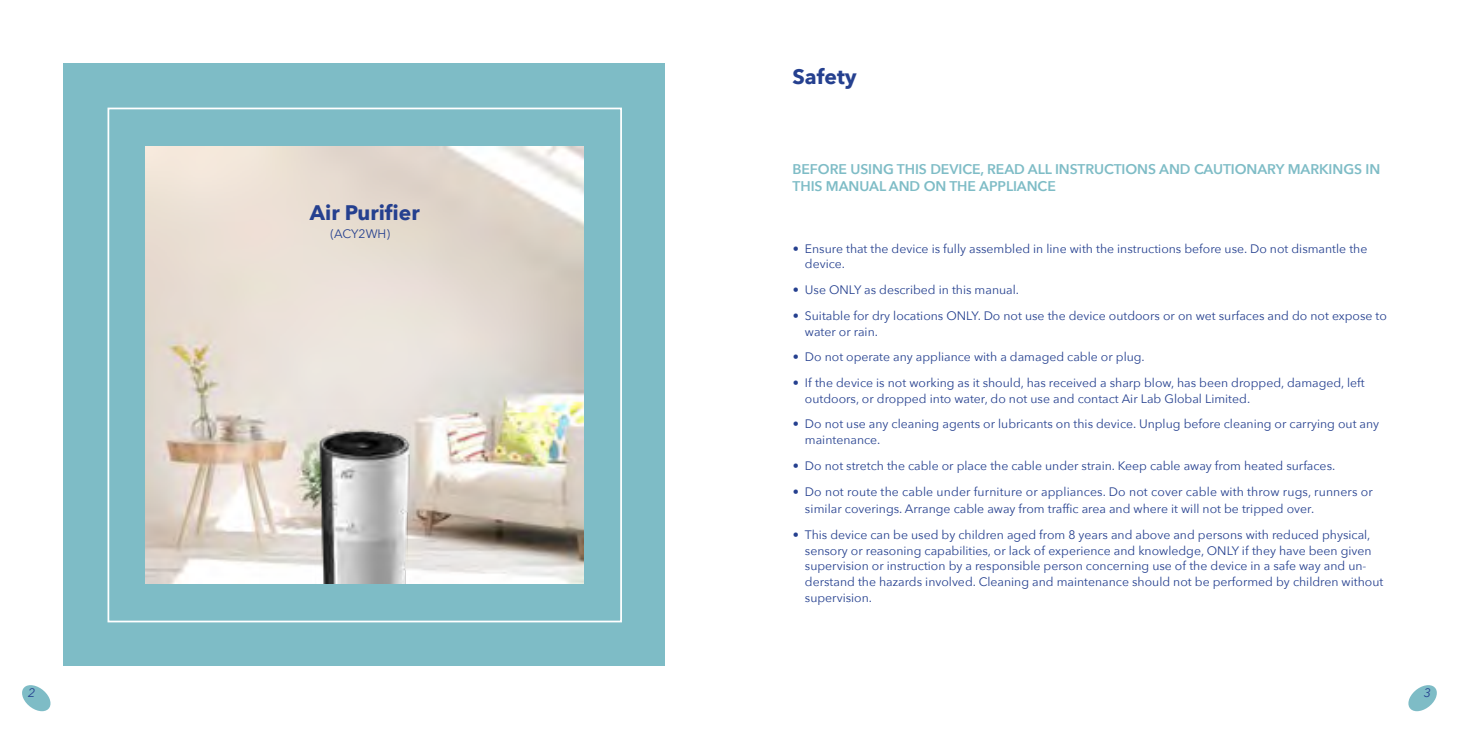
<style>
.page{position:relative;width:1459px;height:730px;background:#fff}
.page>*{position:absolute;margin:0;border:0;box-sizing:border-box;transform-origin:0 0}
.t1{font:700 21px "Avenir Next";color:#25408f}
.t2{font:600 14px/17.5px "Avenir Next";letter-spacing:-.005em;color:#7ebcc6}
.t3{font:12.25px/15.8px "Avenir Next";color:#25408f}
.t4{font:italic 12.25px "Avenir Next";color:#25408f}
</style>
<div class="page">
<div style="left:63px;top:64px;width:601px;height:601px;background:#7ebcc6"></div>
<img style="left:146px;top:146px;width:438px;height:437px">
<img style="left:260px;top:409px;width:210px;height:174px">
<div style="left:107px;top:107px;width:515px;height:515px;border:2px solid #fff"></div>
<svg style="left:1408px;top:685px;width:29px;height:25px"></svg>
<svg style="left:22px;top:685px;width:29px;height:25px"></svg>
<h1 class="t1" style="left:792px;top:58px;width:66px">Safety</h1>
<h1 class="t1" style="left:310px;top:194px;width:111px">Air Purifier</h1>
<p class="t3" style="left:330px;top:225px;width:61px">(ACY2WH)</p>
<p class="t2" style="left:792px;top:160px;width:589px">BEFORE USING THIS DEVICE, READ ALL INSTRUCTIONS AND CAUTIONARY MARKINGS IN<br>THIS MANUAL AND ON THE APPLIANCE</p>
<p class="t3" style="left:805px;top:240px;width:564px;text-indent:-12px">• Ensure that the device is fully assembled in line with the instructions before use. Do not dismantle the device.</p>
<p class="t3" style="left:792px;top:281px;width:228px">• Use ONLY as described in this manual.</p>
<p class="t3" style="left:805px;top:307px;width:583px;text-indent:-12px">• Suitable for dry locations ONLY. Do not use the device outdoors or on wet surfaces and do not expose to water or rain.</p>
<p class="t3" style="left:792px;top:348px;width:354px">• Do not operate any appliance with a damaged cable or plug.</p>
<p class="t3" style="left:805px;top:374px;width:561px;text-indent:-12px">• If the device is not working as it should, has received a sharp blow, has been dropped, damaged, left outdoors, or dropped into water, do not use and contact Air Lab Global Limited.</p>
<p class="t3" style="left:805px;top:415px;width:576px;text-indent:-12px">• Do not use any cleaning agents or lubricants on this device. Unplug before cleaning or carrying out any maintenance.</p>
<p class="t3" style="left:792px;top:457px;width:544px">• Do not stretch the cable or place the cable under strain. Keep cable away from heated surfaces.</p>
<p class="t3" style="left:805px;top:482px;width:569px;line-height:17.5px;text-indent:-12px">• Do not route the cable under furniture or appliances. Do not cover cable with throw rugs, runners or similar coverings. Arrange cable away from traffic area and where it will not be tripped over.</p>
<p class="t3" style="left:805px;top:526px;width:580px;text-indent:-12px">• This device can be used by children aged from 8 years and above and persons with reduced physical, sensory or reasoning capabilities, or lack of experience and knowledge, ONLY if they have been given supervision or instruction by a responsible person concerning use of the device in a safe way and un&shy;derstand the hazards involved. Cleaning and maintenance should not be performed by children without supervision.</p>
<p class="t4" style="left:28px;top:682px;width:9px">2</p>
<p class="t4" style="left:1423px;top:682px;width:9px">3</p>
</div>
